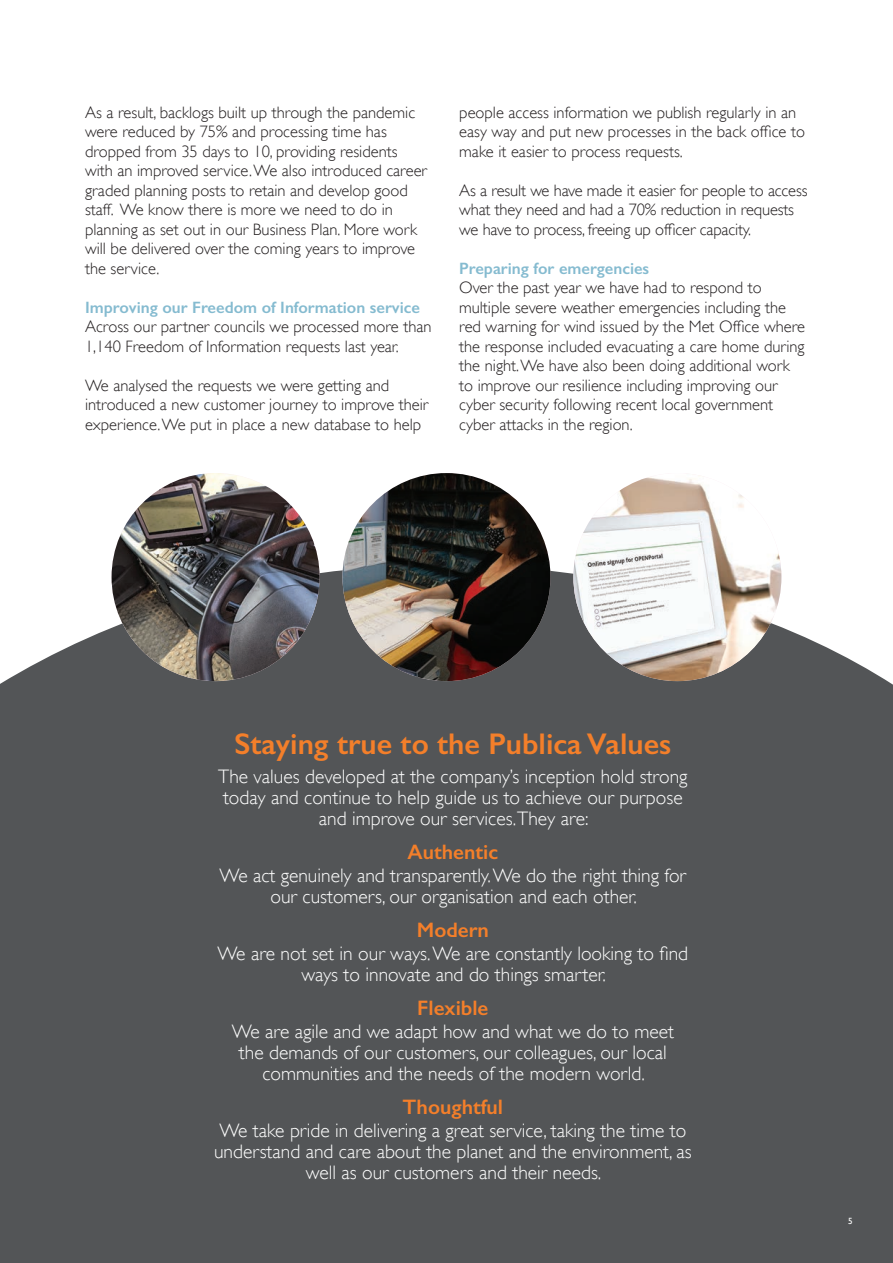
<style>
.page{position:relative;width:893px;height:1263px;background:#535557}
.page>*{position:absolute;margin:0;border:0;box-sizing:border-box;transform-origin:0 0}
.t1{font:600 30px "Gill Sans";color:#f47f2a}
.t2{font:600 21px "Gill Sans";color:#f47f2a}
.t3{font:300 19.5px/21px "Gill Sans";color:#fff;text-align:center}
.t4{font:300 16.5px/19.5px "Gill Sans";color:#231f20}
.t5{font:600 16.5px "Gill Sans";color:#85bbd0}
.t6{font:9px "Gill Sans";color:#fff}
</style>
<div class="page">
<div style="left:0;top:0;width:893px;height:685px;background:#fff"></div>
<img style="left:112px;top:473px;width:208px;height:208px;border-radius:104px">
<img style="left:573px;top:473px;width:208px;height:208px;border-radius:104px">
<img style="left:342px;top:473px;width:208px;height:208px;border-radius:104px">
<p class="t4" style="left:85px;top:102px;width:344px">As a result, backlogs built up through the pandemic were reduced by 75% and processing time has dropped from 35 days to 10, providing residents with an improved service. We also introduced career graded planning posts to retain and develop good staff. We know there is more we need to do in planning as set out in our Business Plan. More work will be delivered over the coming years to improve the service.</p>
<p class="t5" style="left:85px;top:297px;width:336px">Improving our Freedom of Information service</p>
<p class="t4" style="left:85px;top:317px;width:348px">Across our partner councils we processed more than<br>1,140 Freedom of Information requests last year.</p>
<p class="t4" style="left:85px;top:375px;width:345px">We analysed the requests we were getting and introduced a new customer journey to improve their experience. We put in place a new database to help</p>
<p class="t4" style="left:459px;top:102px;width:347px">people access information we publish regularly in an easy way and put new processes in the back office to make it easier to process requests.</p>
<p class="t4" style="left:459px;top:181px;width:350px">As a result we have made it easier for people to access what they need and had a 70% reduction in requests we have to process, freeing up officer capacity.</p>
<p class="t5" style="left:459px;top:258px;width:192px">Preparing for emergencies</p>
<p class="t4" style="left:459px;top:278px;width:347px">Over the past year we have had to respond to multiple severe weather emergencies including the red warning for wind issued by the Met Office where the response included evacuating a care home during the night. We have also been doing additional work to improve our resilience including improving our cyber security following recent local government cyber attacks in the region.</p>
<h1 class="t1" style="left:234px;top:725px;width:438px">Staying true to the Publica Values</h1>
<p class="t3" style="left:218px;top:766px;width:471px">The values developed at the company’s inception hold strong today and continue to help guide us to achieve our purpose and improve our services.They are:</p>
<p class="t2" style="left:408px;top:839px;width:92px">Authentic</p>
<p class="t3" style="left:220px;top:865px;width:468px">We act genuinely and transparently. We do the right thing for our customers, our organisation and each other.</p>
<p class="t2" style="left:417px;top:917px;width:74px">Modern</p>
<p class="t3" style="left:218px;top:943px;width:472px">We are not set in our ways. We are constantly looking to find ways to innovate and do things smarter.</p>
<p class="t2" style="left:417px;top:995px;width:73px">Flexible</p>
<p class="t3" style="left:232px;top:1021px;width:444px">We are agile and we adapt how and what we do to meet the demands of our customers, our colleagues, our local communities and the needs of the modern world.</p>
<p class="t2" style="left:403px;top:1094px;width:102px">Thoughtful</p>
<p class="t3" style="left:214px;top:1119px;width:479px">We take pride in delivering a great service, taking the time to understand and care about the planet and the environment, as well as our customers and their needs.</p>
<p class="t6" style="left:848px;top:1215px;width:6px">5</p>
</div>
